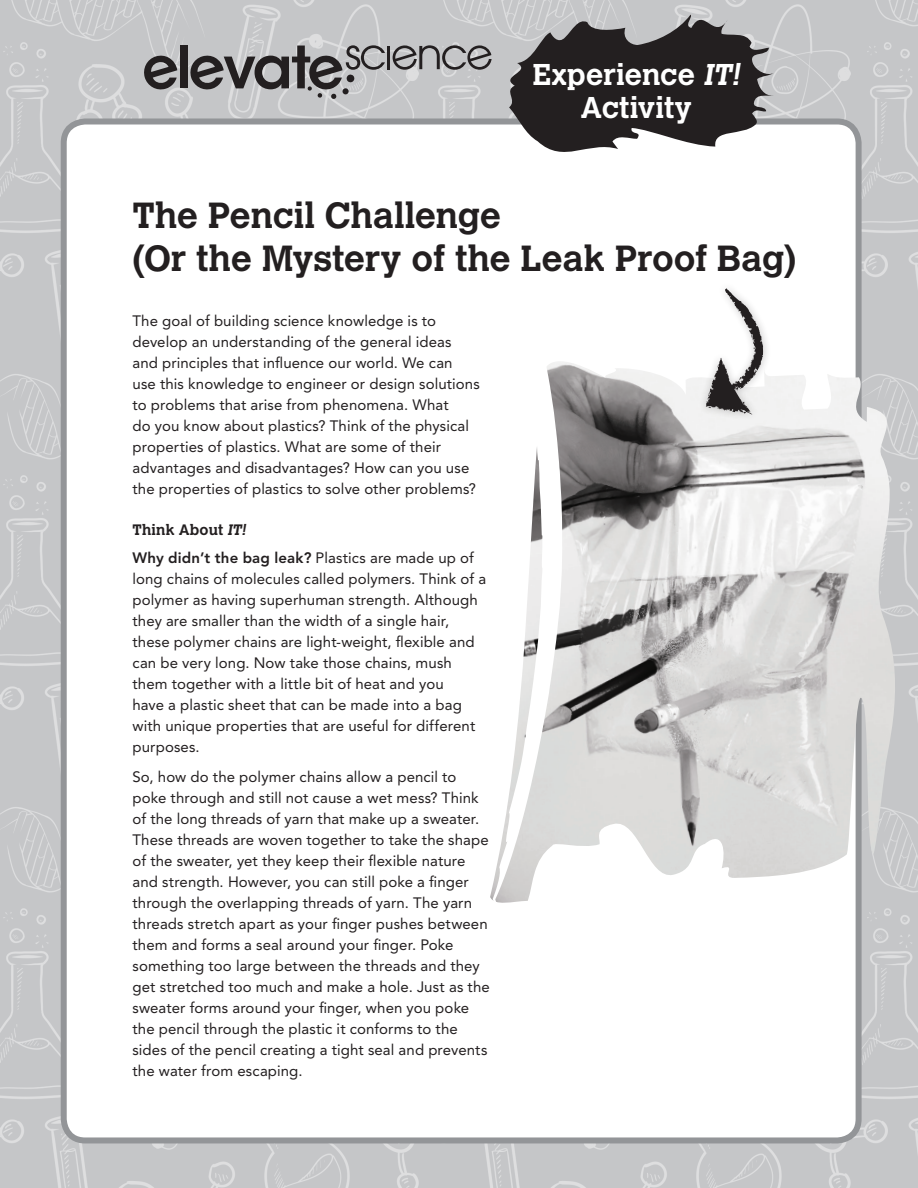
<style>
.page{position:relative;width:918px;height:1188px;background:#fff}
.page>*{position:absolute;margin:0;border:0;box-sizing:border-box;transform-origin:0 0}
.t1{font:700 36px/43.2px "Calvert MT Pro";letter-spacing:-.005em;color:#231f20}
.t2{font:700 29.85px/33.3px "Calvert MT Pro";color:#fff;text-align:center}
.t3{font:15px/21px "Avenir LT Pro";letter-spacing:.005em;color:#231f20}
.t4{font:700 15px "Calvert MT Pro";letter-spacing:.015em;color:#231f20}
.s1{font-style:italic}
.s2{font-weight:800}
</style>
<div class="page">
<img style="left:0;top:0;width:918px;height:1188px">
<div style="left:64px;top:122px;width:795px;height:1018px;background:#fff;border-radius:22px"></div>
<div style="left:61px;top:118px;width:801px;height:1025px;border:6px solid #939598;border-radius:22px"></div>
<img style="left:490px;top:361px;width:407px;height:546px">
<svg style="left:493px;top:361px;width:70px;height:546px"></svg>
<div style="left:698px;top:281px;width:74px;height:141px;background:#231f20;opacity:.25"></div>
<svg style="left:706px;top:288px;width:57px;height:127px"></svg>
<div style="left:180px;top:46px;width:8px;height:42px;background:#231f20"></div>
<svg style="left:142px;top:55px;width:35px;height:37px"></svg>
<svg style="left:189px;top:45px;width:196px;height:54px;background:#959496"></svg>
<hr style="left:387px;top:46px;width:3px;height:23px;background:#231f20">
<svg style="left:393px;top:45px;width:99px;height:25px;background:#929293"></svg>
<svg style="left:499px;top:4px;width:275px;height:148px;background:#656364"></svg>
<h2 class="t2" style="left:533px;top:57px;width:214px">Experience <span class="s1">IT!<br></span>Activity</h2>
<h1 class="t1" style="left:133px;top:193px;width:665px">The Pencil Challenge<br>(Or the Mystery of the Leak Proof Bag)</h1>
<p class="t3" style="left:133px;top:310px;width:349px">The goal of building science knowledge is to develop an understanding of the general ideas and principles that influence our world. We can<br>use this knowledge to engineer or design solutions to problems that arise from phenomena. What<br>do you know about plastics? Think of the physical properties of plastics. What are some of their advantages and disadvantages? How can you use the properties of plastics to solve other problems?</p>
<p class="t4" style="left:133px;top:520px;width:118px">Think About <span class="s1">IT!</span></p>
<p class="t3" style="left:133px;top:547px;width:355px"><span class="s2">Why didn’t the bag leak?</span> Plastics are made up of long chains of molecules called polymers. Think of a polymer as having superhuman strength. Although they are smaller than the width of a single hair, these polymer chains are light-weight, flexible and can be very long. Now take those chains, mush them together with a little bit of heat and you<br>have a plastic sheet that can be made into a bag with unique properties that are useful for different purposes.</p>
<p class="t3" style="left:133px;top:766px;width:359px">So, how do the polymer chains allow a pencil to poke through and still not cause a wet mess? Think of the long threads of yarn that make up a sweater.<br>These threads are woven together to take the shape of the sweater, yet they keep their flexible nature and strength. However, you can still poke a finger through the overlapping threads of yarn. The yarn threads stretch apart as your finger pushes between them and forms a seal around your finger. Poke something too large between the threads and they get stretched too much and make a hole. Just as the sweater forms around your finger, when you poke the pencil through the plastic it conforms to the sides of the pencil creating a tight seal and prevents the water from escaping.</p>
</div>
